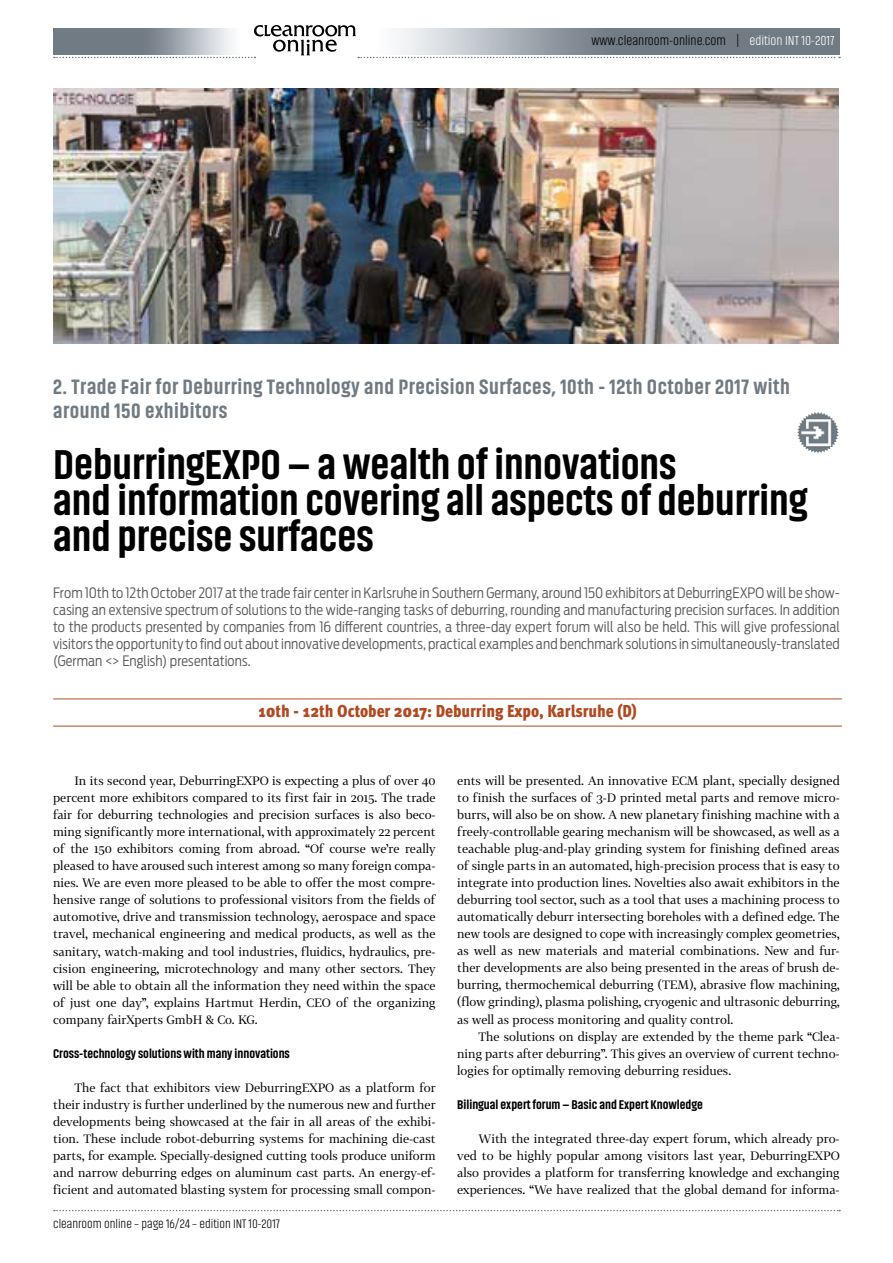
<style>
.page{position:relative;width:893px;height:1263px;background:#fff}
.page>*{position:absolute;margin:0;border:0;box-sizing:border-box;transform-origin:0 0}
.t1{font:800 42px/36px "Akhand";color:#000}
.t2{font:800 21px/24px "Akhand";letter-spacing:.025em;color:#707a83}
.t3{font:900 condensed 17.25px "Meta OT";color:#af4b22}
.t4{font:300 14.25px/17px "Antenna Cond";letter-spacing:.005em;color:#575756;text-align:justify}
.t5{font:300 13.5px "Akhand";color:#000}
.t6{font:800 12.75px "Akhand";color:#000}
.t7{font:300 12.75px "Akhand";color:#000}
.t8{font:12px/17px "Tabac G2";color:#000;text-align:justify}
.s1{color:#fff}
</style>
<div class="page">
<svg style="left:54px;top:1210px;width:786px;height:1px"></svg>
<svg style="left:54px;top:25px;width:786px;height:33px"></svg>
<img style="left:53px;top:88px;width:786px;height:256px">
<img style="left:797px;top:412px;width:42px;height:41px">
<hr style="left:53px;top:699px;width:789px;height:1px;background:#af4b22">
<hr style="left:53px;top:726px;width:789px;height:1px;background:#af4b22">
<p class="t5" style="left:591px;top:34px;width:245px">www.cleanroom-online.com | <span class="s1">edition INT 10-2017</span></p>
<h2 class="t2" style="left:53px;top:375px;width:738px">2. Trade Fair for Deburring Technology and Precision Surfaces, 10th - 12th October 2017 with around 150 exhibitors</h2>
<h1 class="t1" style="left:53px;top:447px;width:756px">DeburringEXPO – a wealth of innovations<br>and information covering all aspects of deburring and precise surfaces</h1>
<p class="t4" style="left:53px;top:585px;width:788px">From 10th to 12th October 2017 at the trade fair center in Karlsruhe in Southern Germany, around 150 exhibitors at DeburringEXPO will be show&shy;casing an extensive spectrum of solutions to the wide-ranging tasks of deburring, rounding and manufacturing precision surfaces. In addition to the products presented by companies from 16 different countries, a three-day expert forum will also be held. This will give professional visitors the opportunity to find out about innovative developments, practical examples and benchmark solutions in simultaneously-translated (German &lt;&gt; English) presentations.</p>
<h3 class="t3" style="left:258px;top:700px;width:380px">10th - 12th October 2017: Deburring Expo, Karlsruhe (D)</h3>
<p class="t8" style="left:53px;top:772px;width:384px;text-indent:21px">In its second year, DeburringEXPO is expecting a plus of over 40 percent more exhibitors compared to its first fair in 2015. The trade fair for deburring technologies and precision surfaces is also beco&shy;ming significantly more international, with approximately 22 percent of the 150 exhibitors coming from abroad. “Of course we’re really pleased to have aroused such interest among so many foreign compa&shy;nies. We are even more pleased to be able to offer the most compre&shy;hensive range of solutions to professional visitors from the fields of automotive, drive and transmission technology, aerospace and space travel, mechanical engineering and medical products, as well as the sanitary, watch-making and tool industries, fluidics, hydraulics, pre&shy;cision engineering, microtechnology and many other sectors. They will be able to obtain all the information they need within the space of just one day”, explains Hartmut Herdin, CEO of the organizing company fairXperts GmbH &amp; Co. KG.</p>
<p class="t6" style="left:53px;top:1046px;width:238px">Cross-technology solutions with many innovations</p>
<p class="t8" style="left:53px;top:1078px;width:384px;text-indent:21px">The fact that exhibitors view DeburringEXPO as a platform for their industry is further underlined by the numerous new and further developments being showcased at the fair in all areas of the exhibi&shy;tion. These include robot-deburring systems for machining die-cast parts, for example. Specially-designed cutting tools produce uniform and narrow deburring edges on aluminum cast parts. An energy-ef&shy;ficient and automated blasting system for processing small compon-</p>
<p class="t7" style="left:53px;top:1217px;width:228px">cleanroom online – page 16/24 – edition INT 10-2017</p>
<p class="t8" style="left:457px;top:772px;width:384px">ents will be presented. An innovative ECM plant, specially designed to finish the surfaces of 3-D printed metal parts and remove micro&shy;burrs, will also be on show. A new planetary finishing machine with a freely-controllable gearing mechanism will be showcased, as well as a teachable plug-and-play grinding system for finishing defined areas of single parts in an automated, high-precision process that is easy to integrate into production lines. Novelties also await exhibitors in the deburring tool sector, such as a tool that uses a machining process to automatically deburr intersecting boreholes with a defined edge. The new tools are designed to cope with increasingly complex geometries, as well as new materials and material combinations. New and fur&shy;ther developments are also being presented in the areas of brush de&shy;burring, thermochemical deburring (TEM), abrasive flow machining, (flow grinding), plasma polishing, cryogenic and ultrasonic deburring, as well as process monitoring and quality control.</p>
<p class="t8" style="left:457px;top:1027px;width:384px;text-indent:21px">The solutions on display are extended by the theme park “Clea&shy;ning parts after deburring”. This gives an overview of current techno&shy;logies for optimally removing deburring residues.</p>
<p class="t6" style="left:457px;top:1097px;width:247px">Bilingual expert forum – Basic and Expert Knowledge</p>
<p class="t8" style="left:457px;top:1129px;width:384px;text-indent:21px">With the integrated three-day expert forum, which already pro&shy;ved to be highly popular among visitors last year, DeburringEXPO also provides a platform for transferring knowledge and exchanging experiences. “We have realized that the global demand for informa-</p>
</div>
